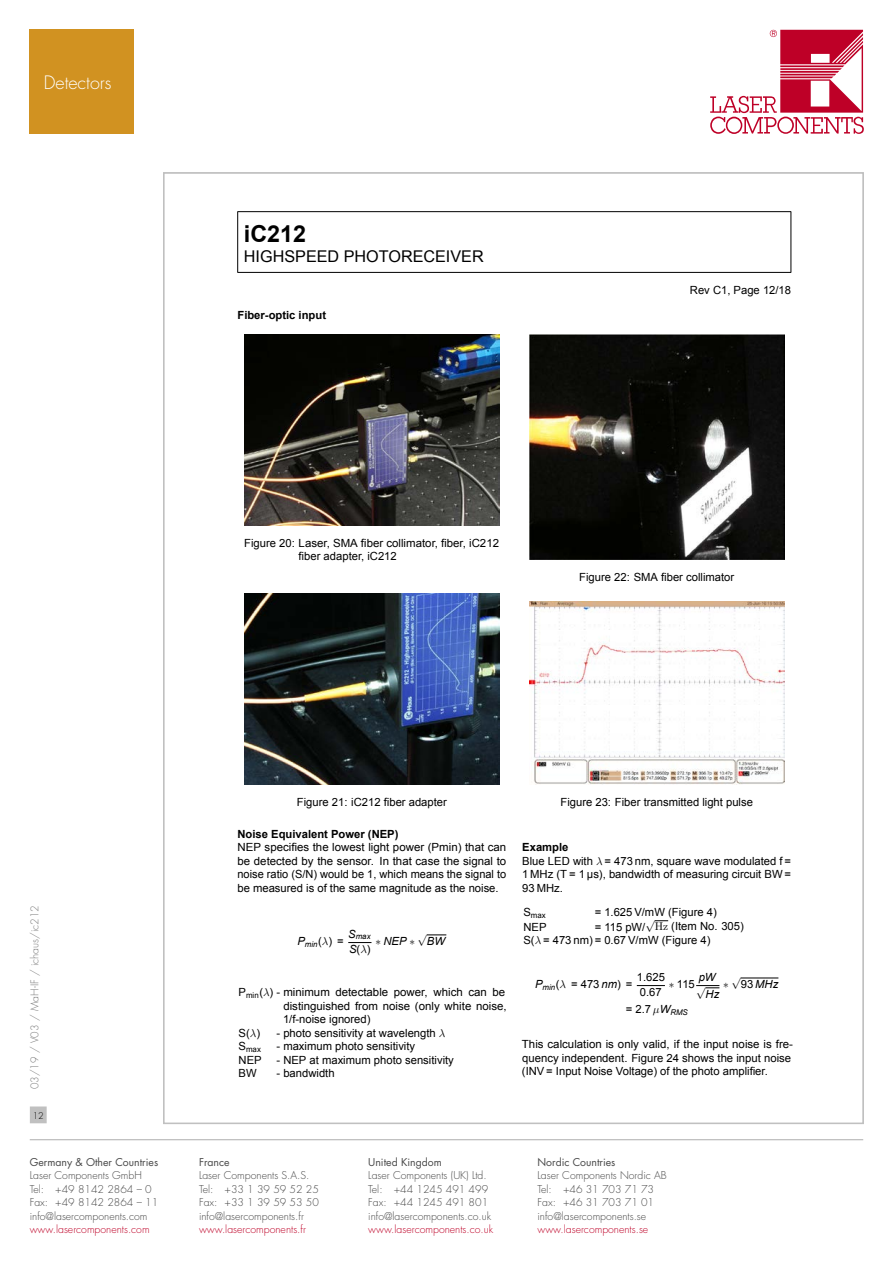
<style>
.page{position:relative;width:893px;height:1263px;background:#fff}
.page>*{position:absolute;margin:0;border:0;box-sizing:border-box;transform-origin:0 0}
.t1{font:700 23.4px "Arial";color:#000}
.t2{font:300 18px "Futura Std";color:#fff}
.t3{font:16.2px "Arial";color:#000}
.t4{font:11.25px/13.5px "Arial";color:#000}
.t5{font:700 11.25px "Arial";color:#000}
.t6{font:italic 11.25px/17px "Arial";color:#000}
.t7{font:11.25px "CMSY10";color:#000}
.t8{font:300 10.5px/13.5px "Futura Std";color:#484848}
.t9{font:300 10.5px "Futura Std";color:#be0027}
.t10{font:10.5px "Futura Std";color:#484848}
.t11{font:300 10.5px "Futura Std";color:#7c7c7c}
.t12{font:300 9px "Futura Std";color:#000}
.t13{font:italic 7.8px "Arial";color:#000}
.t14{font:7.8px "Arial";color:#000}
.s1{font-style:italic}
.s2{font-family:"CMMI10"}
.s3{font-family:"CMSY10";font-style:normal}
.s4{font-weight:700}
.s5{font-family:"CMR10"}
.s6{font-family:"CMSY10"}
.s7{font-style:normal}
</style>
<div class="page">
<svg style="left:710px;top:30px;width:153px;height:104px"></svg>
<hr style="left:30px;top:1139px;width:833px;height:1px;background:#c0c0c0">
<div style="left:31px;top:1107px;width:15px;height:16px;background:#c0c0c0"></div>
<div style="left:30px;top:1106px;width:17px;height:17px;border:1px solid #c0c0c0"></div>
<hr style="left:237px;top:211px;width:554px;height:1px;background:#000">
<hr style="left:237px;top:212px;width:1px;height:60px;background:#000">
<hr style="left:791px;top:212px;width:1px;height:60px;background:#000">
<hr style="left:237px;top:272px;width:554px;height:1px;background:#000">
<img style="left:244px;top:334px;width:256px;height:192px">
<img style="left:244px;top:593px;width:256px;height:192px">
<img style="left:529px;top:334px;width:255px;height:226px">
<img style="left:529px;top:601px;width:255px;height:184px">
<svg style="left:348px;top:942px;width:23px;height:1px"></svg>
<svg style="left:427px;top:935px;width:19px;height:1px"></svg>
<svg style="left:655px;top:920px;width:13px;height:1px"></svg>
<svg style="left:637px;top:985px;width:28px;height:1px"></svg>
<svg style="left:696px;top:985px;width:23px;height:3px"></svg>
<hr style="left:741px;top:978px;width:37px;height:1px;background:#000">
<div style="left:30px;top:30px;width:104px;height:104px;background:#d19221"></div>
<h2 class="t2" style="left:44px;top:72px;width:69px">Detectors</h2>
<h1 class="t1" style="left:244px;top:217px;width:64px">iC212</h1>
<h3 class="t3" style="left:244px;top:245px;width:241px">HIGHSPEED PHOTORECEIVER</h3>
<p class="t5" style="left:237px;top:307px;width:90px">Fiber-optic input</p>
<p class="t4" style="left:690px;top:283px;width:103px">Rev C1, Page 12/18</p>
<p class="t4" style="left:299px;top:536px;width:202px;text-indent:-54px">Figure 20: Laser, SMA fiber collimator, fiber, iC212 fiber adapter, iC212</p>
<p class="t4" style="left:579px;top:570px;width:157px">Figure 22: SMA fiber collimator</p>
<p class="t11" style="left:28px;top:1089px;width:186px;rotate:-90deg">03/19 / V03 / MaH-IF / ichaus/ic212</p>
<p class="t12" style="left:33px;top:1110px;width:13px">12</p>
<p class="t10" style="left:30px;top:1155px;width:130px">Germany &amp; Other Countries</p>
<p class="t8" style="left:30px;top:1169px;width:130px">Laser Components GmbH<br>Tel: +49 8142 2864 – 0<br>Fax: +49 8142 2864 – 11 info@lasercomponents.com</p>
<p class="t9" style="left:30px;top:1223px;width:121px">www.lasercomponents.com</p>
<p class="t4" style="left:297px;top:795px;width:152px">Figure 21: iC212 fiber adapter</p>
<p class="t5" style="left:237px;top:826px;width:163px">Noise Equivalent Power (NEP)</p>
<p class="t4" style="left:237px;top:840px;width:270px;text-align:justify">NEP specifies the lowest light power (Pmin) that can be detected by the sensor. In that case the signal to noise ratio (S/N) would be 1, which means the signal to be measured is of the same magnitude as the noise.</p>
<p class="t13" style="left:348px;top:931px;width:24px"><sup>S</sup>max</p>
<p class="t4" style="left:349px;top:942px;width:23px"><span class="s1">S</span>(<span class="s2">λ</span>)</p>
<p class="t6" style="left:375px;top:933px;width:41px"><span class="s3">∗</span> NEP <span class="s3">∗</span></p>
<p class="t7" style="left:418px;top:925px;width:11px">√</p>
<p class="t6" style="left:427px;top:933px;width:20px">BW</p>
<p class="t13" style="left:297px;top:939px;width:48px"><sup>P</sup>min<sup>(</sup><sup>λ</sup><sup>)</sup> <sup>=</sup></p>
<p class="t4" style="left:239px;top:985px;width:268px">P<sub>min</sub>(<span class="s2">λ</span>) - minimum detectable power, which can be</p>
<p class="t4" style="left:283px;top:999px;width:225px">distinguished from noise (only white noise,</p>
<p class="t4" style="left:283px;top:1012px;width:89px">1/f-noise ignored)</p>
<p class="t4" style="left:239px;top:1026px;width:23px">S(<span class="s2">λ</span>)</p>
<p class="t4" style="left:276px;top:1026px;width:170px">- photo sensitivity at wavelength <span class="s2">λ</span></p>
<p class="t14" style="left:239px;top:1043px;width:24px"><sup>S</sup>max</p>
<p class="t4" style="left:276px;top:1039px;width:140px">- maximum photo sensitivity</p>
<p class="t4" style="left:239px;top:1053px;width:25px">NEP</p>
<p class="t4" style="left:276px;top:1053px;width:179px">- NEP at maximum photo sensitivity</p>
<p class="t4" style="left:239px;top:1066px;width:20px">BW</p>
<p class="t4" style="left:276px;top:1066px;width:60px">- bandwidth</p>
<p class="t4" style="left:560px;top:795px;width:194px">Figure 23: Fiber transmitted light pulse</p>
<p class="t4" style="left:522px;top:840px;width:271px"><span class="s4">Example<br></span>Blue LED with <span class="s2">λ</span> = 473 nm, square wave modulated f =<br>1 MHz (T = 1 µs), bandwidth of measuring circuit BW =<br>93 MHz.</p>
<p class="t14" style="left:523px;top:910px;width:24px"><sup>S</sup>max</p>
<p class="t4" style="left:595px;top:905px;width:124px">= 1.625 V/mW (Figure 4)</p>
<p class="t4" style="left:523px;top:920px;width:25px">NEP</p>
<p class="t4" style="left:595px;top:920px;width:52px">= 115 pW/</p>
<p class="t7" style="left:645px;top:910px;width:11px">√</p>
<p class="t4" style="left:523px;top:920px;width:222px;text-indent:131px"><span class="s5">Hz</span> (Item No. 305)<br>S(<span class="s2">λ</span> = 473 nm) = 0.67 V/mW (Figure 4)</p>
<p class="t4" style="left:535px;top:978px;width:99px"><span class="s1">P</span><sub>min</sub>(<span class="s2">λ</span> = 473 <span class="s1">nm</span>) =</p>
<p class="t4" style="left:637px;top:969px;width:30px;line-height:15.3px">1.625<br>0.67</p>
<p class="t4" style="left:669px;top:978px;width:38px"><span class="s6">∗</span> 115 <span class="s6">√</span></p>
<p class="t6" style="left:706px;top:968px;width:15px;text-indent:-7px">pW<br>Hz</p>
<p class="t7" style="left:723px;top:978px;width:7px">∗</p>
<p class="t7" style="left:731px;top:968px;width:11px">√</p>
<p class="t6" style="left:741px;top:976px;width:39px"><span class="s7">93</span> MHz</p>
<p class="t4" style="left:626px;top:1002px;width:64px">= 2.7 <span class="s2">µ</span><span class="s1">W</span><sub>RMS</sub></p>
<p class="t4" style="left:522px;top:1038px;width:273px">This calculation is only valid, if the input noise is fre&shy;quency independent. Figure 24 shows the input noise (INV = Input Noise Voltage) of the photo amplifier.</p>
<p class="t10" style="left:199px;top:1155px;width:32px">France</p>
<p class="t8" style="left:199px;top:1169px;width:121px">Laser Components S.A.S.<br>Tel: +33 1 39 59 52 25<br>Fax: +33 1 39 59 53 50 info@lasercomponents.fr</p>
<p class="t9" style="left:199px;top:1223px;width:108px">www.lasercomponents.fr</p>
<p class="t10" style="left:368px;top:1155px;width:75px">United Kingdom</p>
<p class="t8" style="left:368px;top:1169px;width:124px">Laser Components (UK) Ltd.<br>Tel: +44 1245 491 499<br>Fax: +44 1245 491 801 info@lasercomponents.co.uk</p>
<p class="t9" style="left:368px;top:1223px;width:126px">www.lasercomponents.co.uk</p>
<p class="t10" style="left:537px;top:1155px;width:79px">Nordic Countries</p>
<p class="t8" style="left:537px;top:1169px;width:131px">Laser Components Nordic AB<br>Tel: +46 31 703 71 73<br>Fax: +46 31 703 71 01 info@lasercomponents.se</p>
<p class="t9" style="left:537px;top:1223px;width:112px">www.lasercomponents.se</p>
</div>
